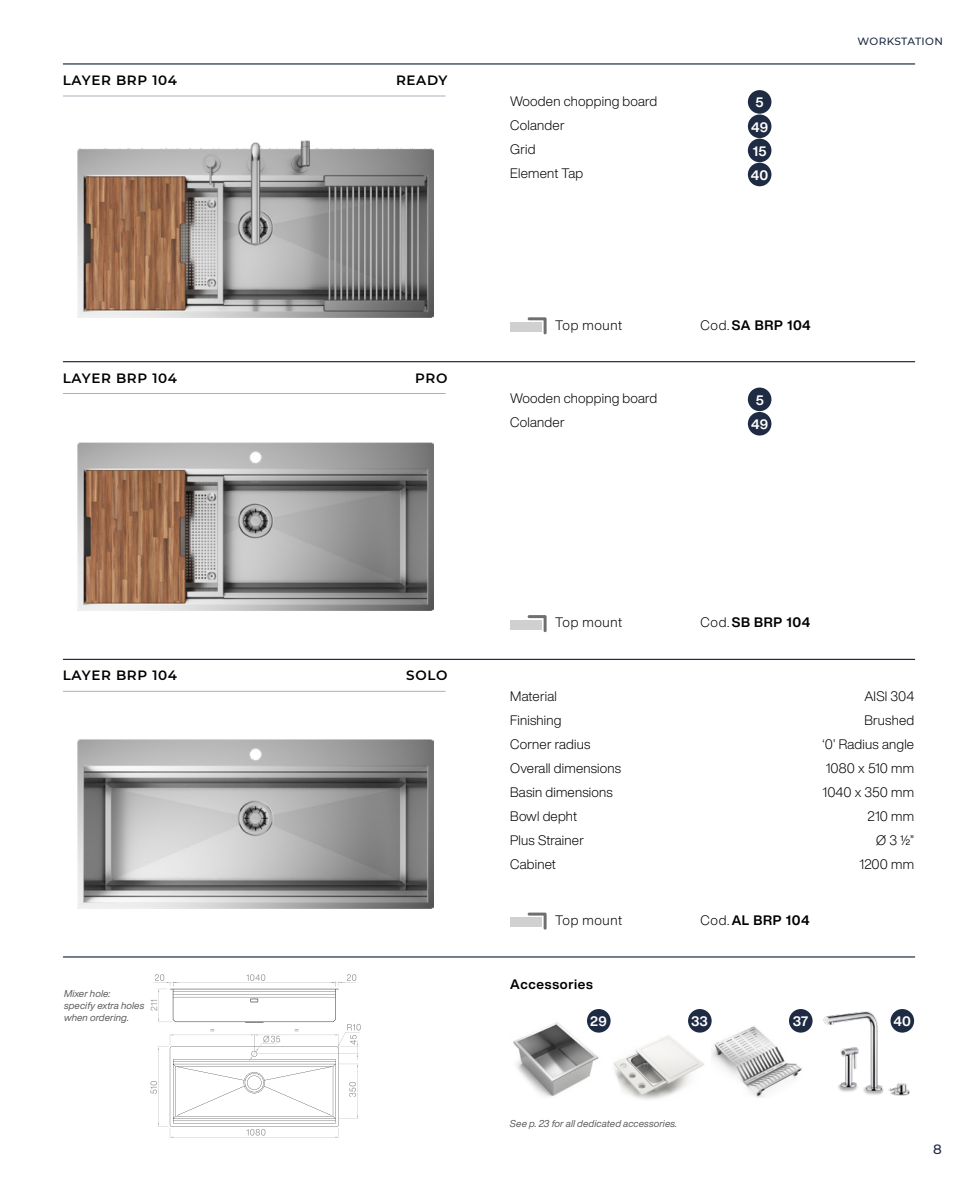
<style>
.page{position:relative;width:978px;height:1191px;background:#fff}
.page>*{position:absolute;margin:0;border:0;box-sizing:border-box;transform-origin:0 0}
.t1{font:300 13.5px/24px "Helvetica Now Display";letter-spacing:.015em;color:#000}
.t2{font:700 13.5px "Helvetica Now Display";letter-spacing:.05em;color:#000}
.t3{font:600 13.5px "Montserrat";letter-spacing:.05em;color:#000}
.t4{font:300 13.5px "Helvetica Now Display";letter-spacing:.045em;color:#000}
.t5{font:700 13.5px/24.8px "Helvetica Now Display";letter-spacing:.015em;color:#fff;text-align:center}
.t6{font:500 13.5px "Montserrat";color:#1f2b43}
.t7{font:500 10.5px "Montserrat";letter-spacing:.03em;color:#1f2b43}
.t8{font:italic 9.75px/12px "Helvetica Now Display";letter-spacing:.015em;color:#575756}
.s1{font-weight:300}
</style>
<div class="page">
<img style="left:513px;top:1022px;width:90px;height:75px">
<img style="left:823px;top:1009px;width:91px;height:86px">
<img style="left:711px;top:1025px;width:93px;height:72px">
<img style="left:613px;top:1035px;width:92px;height:65px">
<hr style="left:63px;top:659px;width:852px;height:1px;background:#1f2b43">
<hr style="left:63px;top:956px;width:852px;height:1px;background:#1f2b43">
<hr style="left:63px;top:361px;width:852px;height:1px;background:#1f2b43">
<hr style="left:63px;top:63px;width:852px;height:2px;background:#1f2b43">
<svg style="left:63px;top:691px;width:383px;height:1px"></svg>
<svg style="left:63px;top:393px;width:383px;height:1px"></svg>
<svg style="left:63px;top:96px;width:383px;height:1px"></svg>
<div style="left:748px;top:90px;width:23px;height:24px;background:#1f2b43;border-radius:50%"></div>
<div style="left:748px;top:114px;width:23px;height:24px;background:#1f2b43;border-radius:50%"></div>
<div style="left:748px;top:139px;width:23px;height:23px;background:#1f2b43;border-radius:50%"></div>
<div style="left:748px;top:163px;width:23px;height:23px;background:#1f2b43;border-radius:50%"></div>
<div style="left:748px;top:387px;width:23px;height:24px;background:#1f2b43;border-radius:50%"></div>
<div style="left:748px;top:412px;width:23px;height:23px;background:#1f2b43;border-radius:50%"></div>
<div style="left:587px;top:1009px;width:24px;height:23px;background:#1f2b43;border-radius:50%"></div>
<div style="left:688px;top:1009px;width:24px;height:23px;background:#1f2b43;border-radius:50%"></div>
<div style="left:789px;top:1009px;width:24px;height:23px;background:#1f2b43;border-radius:50%"></div>
<div style="left:890px;top:1009px;width:24px;height:23px;background:#1f2b43;border-radius:50%"></div>
<div style="left:510px;top:322px;width:32px;height:10px;background:#d0d0d0"></div>
<svg style="left:528px;top:317px;width:19px;height:17px"></svg>
<div style="left:510px;top:620px;width:32px;height:9px;background:#d0d0d0"></div>
<svg style="left:528px;top:615px;width:19px;height:17px"></svg>
<div style="left:510px;top:917px;width:32px;height:10px;background:#d0d0d0"></div>
<svg style="left:528px;top:912px;width:19px;height:17px"></svg>
<img style="left:77px;top:739px;width:356px;height:169px">
<img style="left:77px;top:140px;width:356px;height:177px">
<img style="left:77px;top:442px;width:356px;height:168px">
<svg style="left:150px;top:974px;width:211px;height:164px"></svg>
<p class="t7" style="left:857px;top:34px;width:87px">WORKSTATION</p>
<p class="t3" style="left:63px;top:71px;width:116px">LAYER BRP 104</p>
<p class="t3" style="left:396px;top:71px;width:53px">READY</p>
<p class="t1" style="left:510px;top:89px;width:149px">Wooden chopping board<br>Colander<br>Grid<br>Element Tap</p>
<p class="t5" style="left:751px;top:90px;width:18px">5<br>49</p>
<p class="t5" style="left:751px;top:139px;width:19px;line-height:24px;text-align:left">15<br>40</p>
<p class="t4" style="left:555px;top:316px;width:68px">Top mount</p>
<p class="t2" style="left:701px;top:316px;width:112px"><span class="s1">Cod.</span>SA BRP 104</p>
<p class="t3" style="left:63px;top:368px;width:116px">LAYER BRP 104</p>
<p class="t3" style="left:415px;top:368px;width:34px">PRO</p>
<p class="t1" style="left:510px;top:386px;width:149px">Wooden chopping board<br>Colander</p>
<p class="t5" style="left:756px;top:387px;width:10px">5</p>
<p class="t5" style="left:751px;top:412px;width:18px">49</p>
<p class="t4" style="left:555px;top:613px;width:68px">Top mount</p>
<p class="t2" style="left:701px;top:613px;width:111px"><span class="s1">Cod.</span>SB BRP 104</p>
<p class="t3" style="left:63px;top:665px;width:116px">LAYER BRP 104</p>
<p class="t3" style="left:406px;top:665px;width:43px">SOLO</p>
<p class="t1" style="left:510px;top:684px;width:112px">Material<br>Finishing<br>Corner radius<br>Overall dimensions<br>Basin dimensions<br>Bowl depht<br>Plus Strainer<br>Cabinet</p>
<p class="t1" style="left:822px;top:684px;width:93px;text-align:right">AISI 304<br>Brushed<br>‘0’ Radius angle<br>1080 x 510 mm<br>1040 x 350 mm<br>210 mm<br>Ø 3 ½”<br>1200 mm</p>
<p class="t4" style="left:555px;top:911px;width:68px">Top mount</p>
<p class="t2" style="left:701px;top:911px;width:111px"><span class="s1">Cod.</span>AL BRP 104</p>
<p class="t8" style="left:64px;top:987px;width:82px">Mixer hole:<br>specify extra holes when ordering.</p>
<p class="t2" style="left:510px;top:975px;width:84px">Accessories</p>
<p class="t5" style="left:590px;top:1008px;width:18px">29</p>
<p class="t5" style="left:691px;top:1008px;width:18px">33</p>
<p class="t5" style="left:793px;top:1009px;width:17px">37</p>
<p class="t5" style="left:893px;top:1008px;width:19px">40</p>
<p class="t8" style="left:510px;top:1117px;width:169px">See p. 23 for all dedicated accessories.</p>
<p class="t6" style="left:933px;top:1139px;width:10px">8</p>
</div>
